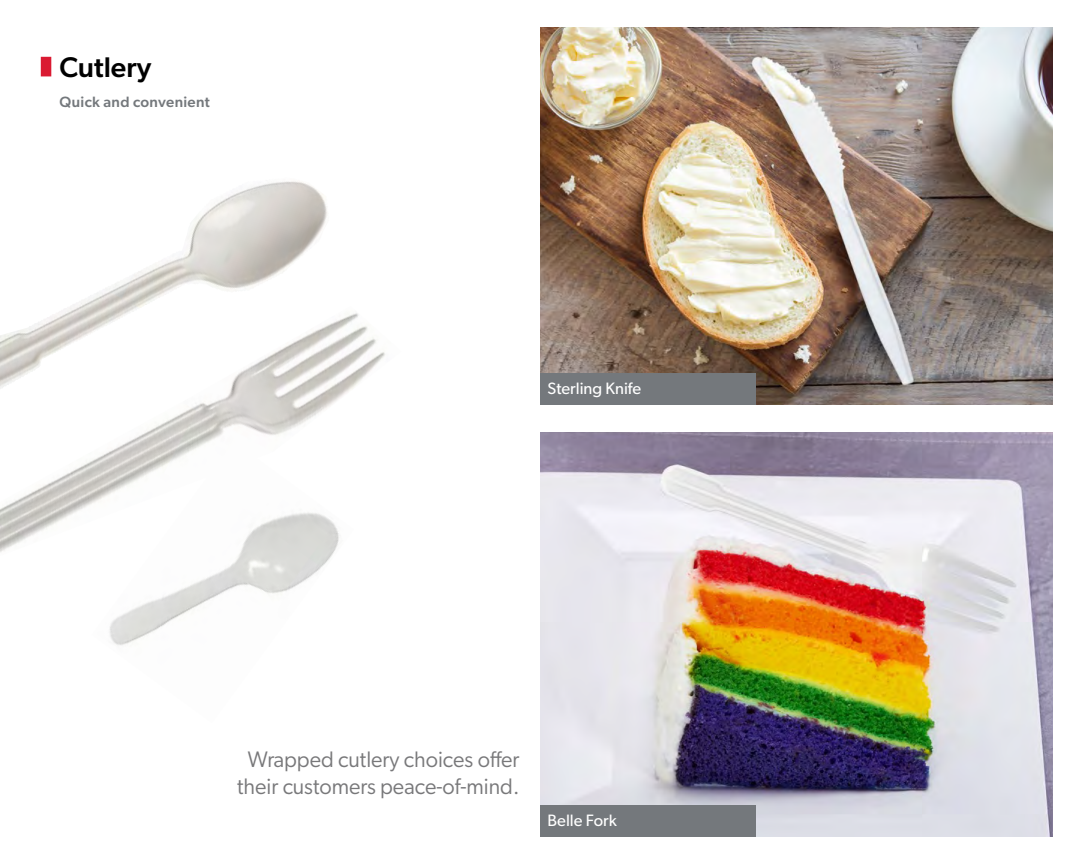
<style>
.page{position:relative;width:1080px;height:864px;background:#fff}
.page>*{position:absolute;margin:0;border:0;box-sizing:border-box;transform-origin:0 0}
.t1{font:500 28.5px "Gibson";color:#000}
.t2{font:22.5px/27px "Gibson";color:#78787a;text-align:center}
.t3{font:16.5px "Gibson";color:#fff}
.t4{font:500 15px "Gibson";letter-spacing:.02em;color:#74787c}
</style>
<div class="page">
<img style="left:540px;top:27px;width:513px;height:378px">
<img style="left:540px;top:432px;width:513px;height:405px">
<img style="left:131px;top:182px;width:152px;height:97px">
<img style="left:0;top:306px;width:385px;height:246px">
<img style="left:92px;top:441px;width:262px;height:205px">
<div style="left:41px;top:57px;width:10px;height:19px;background:#da1a32"></div>
<div style="left:540px;top:373px;width:216px;height:32px;background:#74787c"></div>
<div style="left:540px;top:805px;width:216px;height:32px;background:#74787c"></div>
<p class="t1" style="left:60px;top:50px;width:93px">Cutlery</p>
<p class="t4" style="left:60px;top:93px;width:152px">Quick and convenient</p>
<p class="t3" style="left:548px;top:379px;width:95px">Sterling Knife</p>
<p class="t2" style="left:237px;top:746px;width:284px">Wrapped cutlery choices offer their customers peace-of-mind.</p>
<p class="t3" style="left:548px;top:811px;width:71px">Belle Fork</p>
</div>
